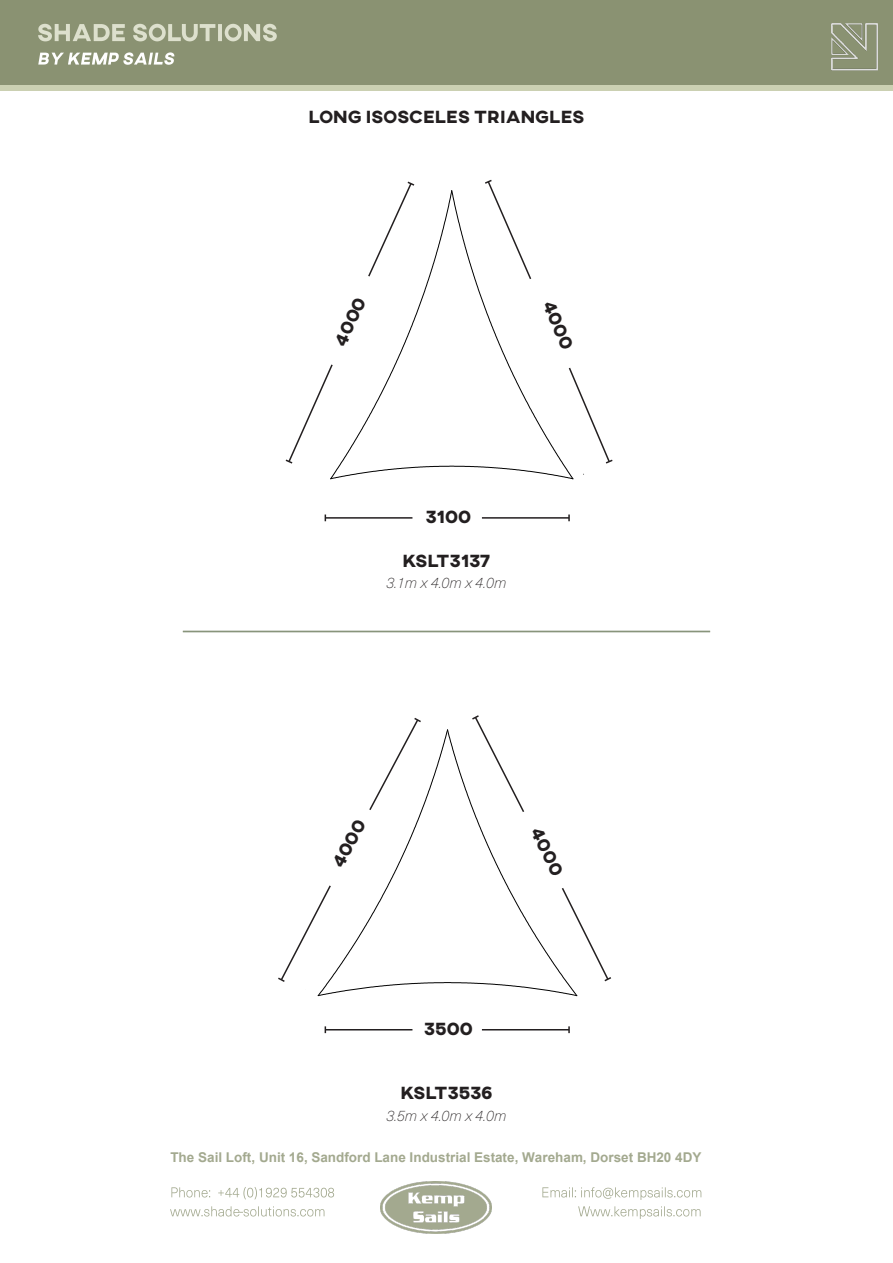
<style>
.page{position:relative;width:893px;height:1263px;background:#fff}
.page>*{position:absolute;margin:0;border:0;box-sizing:border-box;transform-origin:0 0}
.t1{font:21.75px "Helvetica";color:#000}
.t2{font:20.55px "Helvetica";color:#000}
.t3{font:800 18px "AXIS";color:#231f20}
.t4{font:italic 100 15px "Neue Haas Unica W1 G";color:#231f20}
.t5{font:700 13.5px "Arial";color:#a3a98f}
</style>
<div class="page">
<div style="left:0;top:0;width:893px;height:88px;background:#8a9272"></div>
<img style="left:38px;top:23px;width:239px;height:19px">
<img style="left:38px;top:52px;width:137px;height:13px">
<div style="left:0;top:85px;width:893px;height:5px;background:#cbd0b2"></div>
<img style="left:831px;top:24px;width:46px;height:47px">
<hr style="left:183px;top:631px;width:527px;height:1px;background:#7c896e">
<hr style="left:325px;top:517px;width:87px;height:2px;background:#231f20">
<svg style="left:325px;top:514px;width:21px;height:8px"></svg>
<hr style="left:325px;top:1029px;width:87px;height:1px;background:#231f20">
<svg style="left:324px;top:1026px;width:9px;height:8px"></svg>
<hr style="left:482px;top:517px;width:87px;height:2px;background:#231f20">
<svg style="left:557px;top:518px;width:13px;height:4px"></svg>
<svg style="left:285px;top:179px;width:328px;height:300px"></svg>
<svg style="left:278px;top:715px;width:333px;height:281px"></svg>
<div style="left:383px;top:406px;width:139px;height:42px;background:#fff"></div>
<div style="left:376px;top:916px;width:139px;height:43px;background:#fff"></div>
<img style="left:381px;top:1181px;width:111px;height:52px">
<img style="left:171px;top:1187px;width:164px;height:13px">
<img style="left:542px;top:1187px;width:160px;height:13px">
<img style="left:170px;top:1206px;width:70px;height:11px">
<img style="left:244px;top:1206px;width:81px;height:11px">
<img style="left:578px;top:1206px;width:123px;height:13px">
<p class="t3" style="left:309px;top:105px;width:277px">LONG ISOSCELES TRIANGLES</p>
<p class="t3" style="left:329px;top:340px;width:53px;rotate:-66deg">4000</p>
<p class="t1" style="left:565px;top:286px;width:50px;rotate:67deg">4000</p>
<p class="t3" style="left:559px;top:296px;width:53px;rotate:67deg">4000</p>
<p class="t3" style="left:425px;top:505px;width:47px">3100</p>
<p class="t1" style="left:428px;top:506px;width:50px">3100</p>
<p class="t3" style="left:402px;top:549px;width:90px">KSLT3137</p>
<p class="t4" style="left:386px;top:572px;width:121px">3.1m x 4.0m x 4.0m</p>
<p class="t3" style="left:326px;top:861px;width:53px;rotate:-62deg">4000</p>
<p class="t2" style="left:326px;top:861px;width:47px;rotate:-64deg">4000</p>
<p class="t2" style="left:551px;top:818px;width:47px;rotate:64deg">4000</p>
<p class="t3" style="left:546px;top:823px;width:53px;rotate:63deg">4000</p>
<p class="t3" style="left:424px;top:1017px;width:51px">3500</p>
<p class="t2" style="left:424px;top:1018px;width:47px">3500</p>
<p class="t3" style="left:400px;top:1081px;width:94px">KSLT3536</p>
<p class="t4" style="left:386px;top:1104px;width:121px">3.5m x 4.0m x 4.0m</p>
<p class="t5" style="left:170px;top:1148px;width:533px">The Sail Loft, Unit 16, Sandford Lane Industrial Estate, Wareham, Dorset BH20 4DY</p>
</div>
